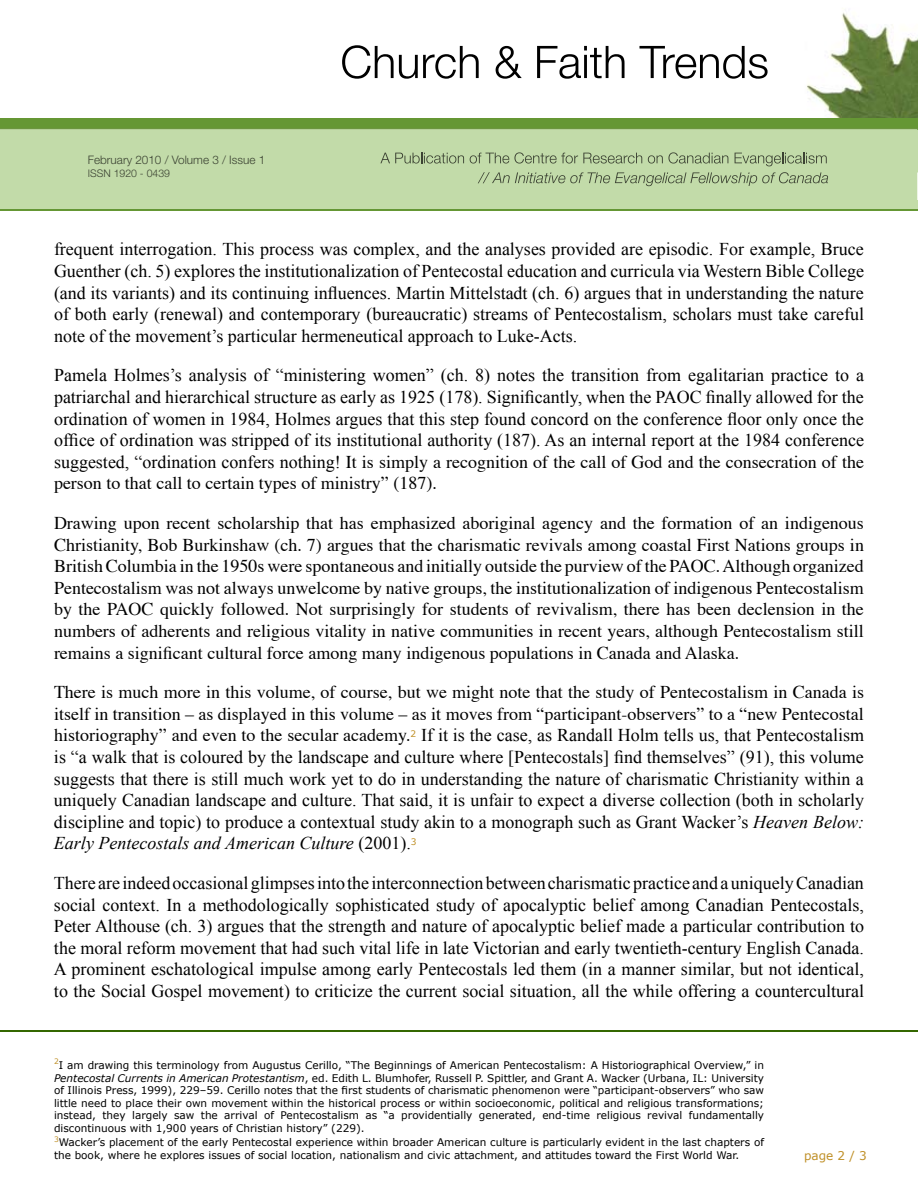
<style>
.page{position:relative;width:918px;height:1188px;background:#fff}
.page>*{position:absolute;margin:0;border:0;box-sizing:border-box;transform-origin:0 0}
.t1{font:18px/21.6px "Times New Roman";color:#000;text-align:justify}
.t2{font:18px/21.6px "Times";color:#000}
.t3{font:12px "Verdana";color:#bf8f26}
.t4{font:300 11.7px "Helvetica Neue";color:#3c4333}
.t5{font:10.5px/12.6px "Verdana";color:#000;text-align:justify}
.t6{font:300 10.5px "Helvetica Neue";color:#3c4333}
.s1{font-family:"Times New Roman"}
.s2{font-family:"Times"}
.s3{font-style:italic}
</style>
<div class="page">
<img style="left:807px;top:12px;width:111px;height:106px">
<div style="left:0;top:195px;width:918px;height:15px;background:#c3dca8"></div>
<div style="left:0;top:128px;width:918px;height:67px;background:#c2dba9"></div>
<svg style="left:342px;top:45px;width:137px;height:34px"></svg>
<svg style="left:496px;top:46px;width:26px;height:33px"></svg>
<svg style="left:537px;top:46px;width:88px;height:33px"></svg>
<svg style="left:640px;top:46px;width:128px;height:33px"></svg>
<hr style="left:0;top:210px;width:918px;height:1px;background:#6b943e">
<svg style="left:380px;top:153px;width:84px;height:11px"></svg>
<svg style="left:470px;top:152px;width:172px;height:12px;background:#a7bd91"></svg>
<svg style="left:648px;top:152px;width:80px;height:12px"></svg>
<svg style="left:735px;top:153px;width:92px;height:13px"></svg>
<svg style="left:478px;top:172px;width:350px;height:14px;background:#abc194"></svg>
<div style="left:89px;top:155px;width:174px;height:11px;background:#c2dba9"></div>
<img style="left:89px;top:170px;width:81px;height:8px">
<div style="left:0;top:118px;width:918px;height:10px;background:#659734"></div>
<hr style="left:0;top:209px;width:918px;height:1px;background:#659734">
<hr style="left:0;top:1031px;width:918px;height:1px;background:#346700">
<p class="t4" style="left:88px;top:153px;width:179px">February 2010 / Volume 3 / Issue 1</p>
<p class="t6" style="left:88px;top:167px;width:84px">ISSN 1920 - 0439</p>
<p class="t1" style="left:54px;top:238px;width:812px">frequent interrogation. This process was complex, and the analyses provided are episodic. For example, Bruce Guenther (ch. 5) explores the institutionalization of Pentecostal education and curricula via Western Bible College (and its variants) and its continuing influences. Martin Mittelstadt (ch. 6) argues that in understanding the nature of both early (renewal) and contemporary (bureaucratic) streams of Pentecostalism, scholars must take careful note of the movement’s particular hermeneutical approach to Luke-Acts.</p>
<p class="t1" style="left:54px;top:364px;width:812px">Pamela Holmes’s analysis of “ministering women” (ch. 8) notes the transition from egalitarian practice to a patriarchal and hierarchical structure as early as 1925 (178). Significantly, when the PAOC finally allowed for the ordination of women in 1984, Holmes argues that this step found concord on the conference floor only once the office of ordination was stripped of its institutional authority (187). As an internal report at the 1984 conference</p>
<p class="t2" style="left:54px;top:450px;width:812px"><span class="s1">suggested, “ordination confers nothing!</span> It is simply a recognition of the call of God and the consecration of the person to that call to certain types of ministry” (187).</p>
<p class="t2" style="left:54px;top:511px;width:812px;text-align:justify">Drawing upon recent scholarship that has emphasized aboriginal agency and the formation of an indigenous Christianity, Bob Burkinshaw (ch. 7) argues that the charismatic revivals among coastal First Nations groups in British Columbia in the 1950s were spontaneous and initially outside the purview of the PAOC. Although organized Pentecostalism was not always unwelcome by native groups, the institutionalization of indigenous Pentecostalism by the PAOC quickly followed. Not surprisingly for students of revivalism, there has been declension in the numbers of adherents and religious vitality in native communities in recent years, although Pentecostalism still remains a significant cultural force among many indigenous populations in Canada and Alaska.</p>
<p class="t2" style="left:54px;top:680px;width:812px">There is much more in this volume, of course, but we might note that the study of Pentecostalism in Canada is itself in transition – as displayed in this volume – as it moves from “participant-observers” to a “new Pentecostal</p>
<p class="t1" style="left:54px;top:724px;width:812px"><span class="s2">historiography” and even to the secular academy.</span><sup>2</sup> If it is the case, as Randall Holm tells us, that Pentecostalism is “a walk that is coloured by the landscape and culture where [Pentecostals] find themselves” (91), this volume suggests that there is still much work yet to do in understanding the nature of charismatic Christianity within a uniquely Canadian landscape and culture. That said, it is unfair to expect a diverse collection (both in scholarly discipline and topic) to produce a contextual study akin to a monograph such as Grant Wacker’s <span class="s3">Heaven Below:<br>Early Pentecostals and American Culture</span> (2001).<sup>3</sup></p>
<p class="t1" style="left:54px;top:872px;width:812px">There are indeed occasional glimpses into the interconnection between charismatic practice and a uniquely Canadian social context. In a methodologically sophisticated study of apocalyptic belief among Canadian Pentecostals, Peter Althouse (ch. 3) argues that the strength and nature of apocalyptic belief made a particular contribution to the moral reform movement that had such vital life in late Victorian and early twentieth-century English Canada.<br>A prominent eschatological impulse among early Pentecostals led them (in a manner similar, but not identical, to the Social Gospel movement) to criticize the current social situation, all the while offering a countercultural</p>
<p class="t5" style="left:54px;top:1058px;width:712px"><sup>2</sup>I am drawing this terminology from Augustus Cerillo, “The Beginnings of American Pentecostalism: A Historiographical Overview,” in <span class="s3">Pentecostal Currents in American Protestantism</span>, ed. Edith L. Blumhofer, Russell P. Spittler, and Grant A. Wacker (Urbana, IL: University of Illinois Press, 1999), 229–59. Cerillo notes that the first students of charismatic phenomenon were “participant-observers” who saw little need to place their own movement within the historical process or within socioeconomic, political and religious transformations; instead, they largely saw the arrival of Pentecostalism as “a providentially generated, end-time religious revival fundamentally discontinuous with 1,900 years of Christian history” (229).</p>
<p class="t5" style="left:54px;top:1136px;width:712px"><sup>3</sup>Wacker’s placement of the early Pentecostal experience within broader American culture is particularly evident in the last chapters of the book, where he explores issues of social location, nationalism and civic attachment, and attitudes toward the First World War.</p>
<p class="t3" style="left:804px;top:1148px;width:64px">page 2 / 3</p>
</div>
